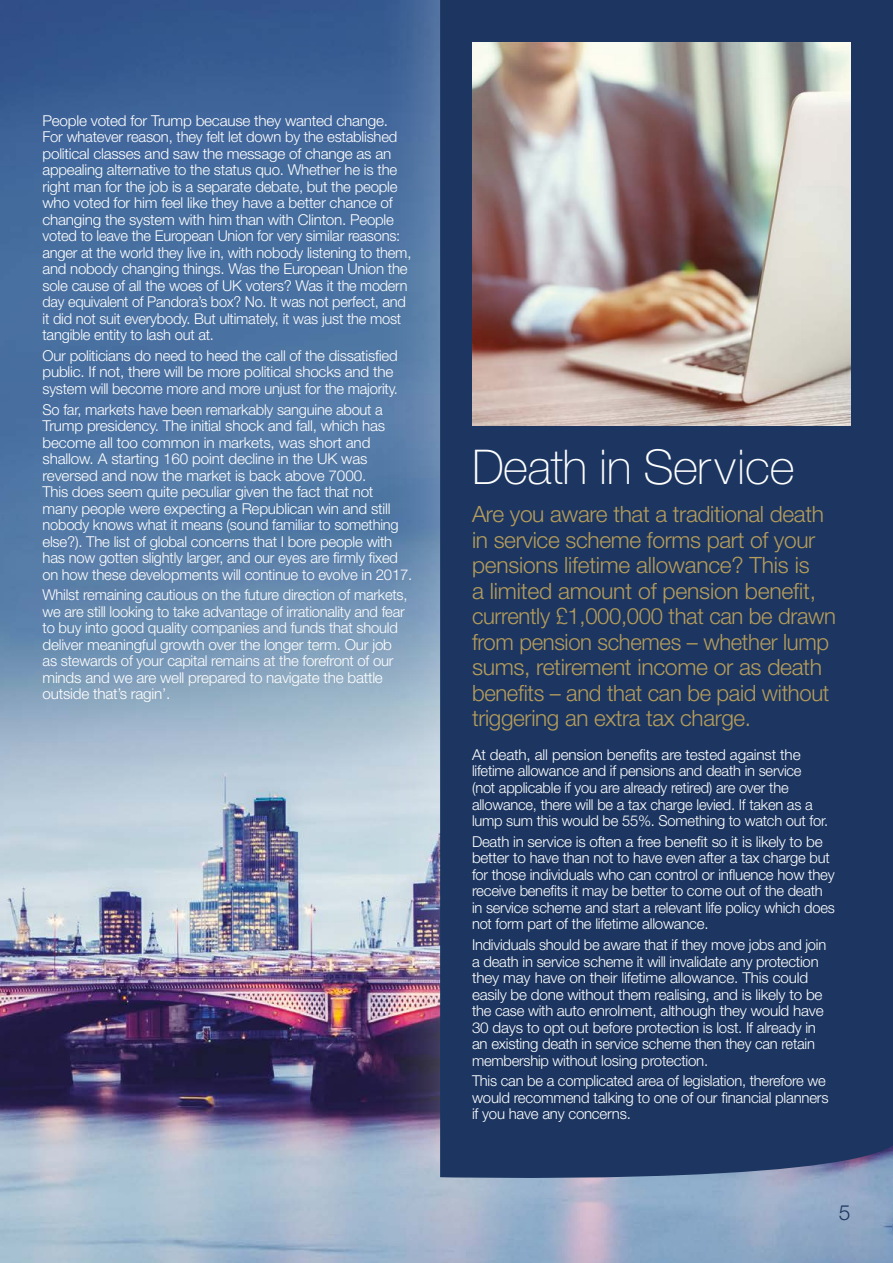
<style>
.page{position:relative;width:893px;height:1263px;background:#fff}
.page>*{position:absolute;margin:0;border:0;box-sizing:border-box;transform-origin:0 0}
.t1{font:100 48px "Helvetica Neue LT Std";letter-spacing:-.015em;color:#fff}
.t2{font:300 22.5px/25.5px "Helvetica Neue LT Std";letter-spacing:-.015em;color:#b59c5b}
.t3{font:300 21px "Helvetica Neue LT Std";color:#1c3661}
.t4{font:300 15px/16.5px "Helvetica Neue LT Std";letter-spacing:-.015em;color:#fff}
</style>
<div class="page">
<img style="left:0;top:0;width:893px;height:1263px">
<img style="left:366px;top:0;width:74px;height:1178px">
<div style="left:440px;top:0;width:453px;height:1186px;background:#1c3661"></div>
<img style="left:472px;top:43px;width:378px;height:382px">
<p class="t4" style="left:43px;top:112px;width:370px">People voted for Trump because they wanted change.<br>For whatever reason, they felt let down by the established political classes and saw the message of change as an appealing alternative to the status quo. Whether he is the right man for the job is a separate debate, but the people who voted for him feel like they have a better chance of changing the system with him than with Clinton. People voted to leave the European Union for very similar reasons: anger at the world they live in, with nobody listening to them, and nobody changing things. Was the European Union the sole cause of all the woes of UK voters? Was it the modern day equivalent of Pandora’s box? No. It was not perfect, and it did not suit everybody. But ultimately, it was just the most tangible entity to lash out at.</p>
<p class="t4" style="left:43px;top:347px;width:357px">Our politicians do need to heed the call of the dissatisfied public. If not, there will be more political shocks and the system will become more and more unjust for the majority.</p>
<p class="t4" style="left:43px;top:401px;width:371px">So far, markets have been remarkably sanguine about a Trump presidency. The initial shock and fall, which has become all too common in markets, was short and shallow. A starting 160 point decline in the UK was reversed and now the market is back above 7000.<br>This does seem quite peculiar given the fact that not many people were expecting a Republican win and still nobody knows what it means (sound familiar to something else?). The list of global concerns that I bore people with has now gotten slightly larger, and our eyes are firmly fixed on how these developments will continue to evolve in 2017.</p>
<p class="t4" style="left:43px;top:586px;width:366px">Whilst remaining cautious on the future direction of markets, we are still looking to take advantage of irrationality and fear to buy into good quality companies and funds that should deliver meaningful growth over the longer term. Our job as stewards of your capital remains at the forefront of our minds and we are well prepared to navigate the battle outside that’s ragin’.</p>
<h1 class="t1" style="left:472px;top:440px;width:324px">Death in Service</h1>
<p class="t2" style="left:472px;top:501px;width:366px">Are you aware that a traditional death in service scheme forms part of your pensions lifetime allowance? This is<br>a limited amount of pension benefit, currently £1,000,000 that can be drawn from pension schemes – whether lump sums, retirement income or as death benefits – and that can be paid without triggering an extra tax charge.</p>
<p class="t4" style="left:472px;top:746px;width:358px">At death, all pension benefits are tested against the lifetime allowance and if pensions and death in service (not applicable if you are already retired) are over the allowance, there will be a tax charge levied. If taken as a lump sum this would be 55%. Something to watch out for.</p>
<p class="t4" style="left:472px;top:833px;width:364px">Death in service is often a free benefit so it is likely to be better to have than not to have even after a tax charge but for those individuals who can control or influence how they receive benefits it may be better to come out of the death in service scheme and start a relevant life policy which does not form part of the lifetime allowance.</p>
<p class="t4" style="left:472px;top:936px;width:356px">Individuals should be aware that if they move jobs and join a death in service scheme it will invalidate any protection they may have on their lifetime allowance. This could easily be done without them realising, and is likely to be the case with auto enrolment, although they would have 30 days to opt out before protection is lost. If already in an existing death in service scheme then they can retain membership without losing protection.</p>
<p class="t4" style="left:472px;top:1072px;width:358px">This can be a complicated area of legislation, therefore we would recommend talking to one of our financial planners if you have any concerns.</p>
<h3 class="t3" style="left:839px;top:1200px;width:13px">5</h3>
</div>
